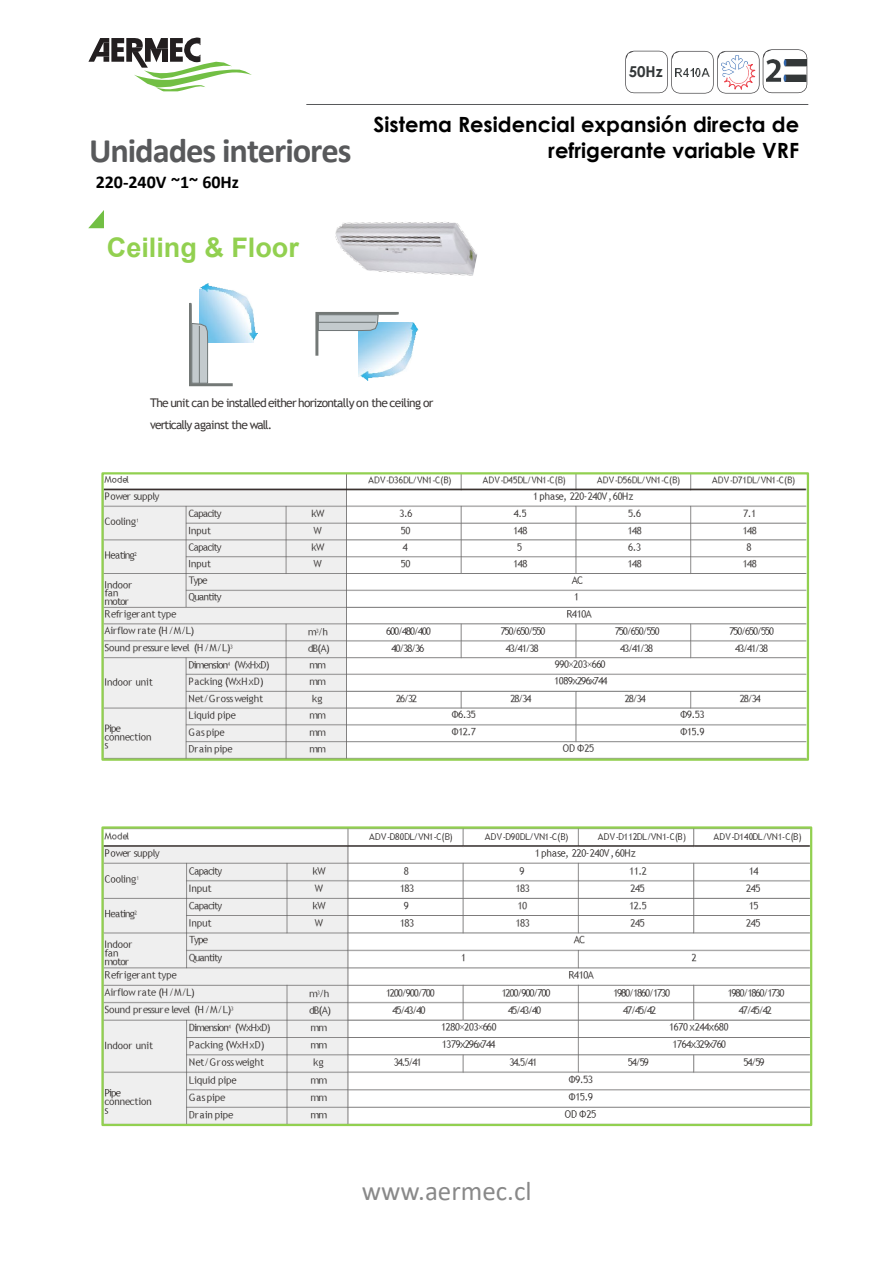
<style>
.page{position:relative;width:893px;height:1263px;background:#fff}
.page>*{position:absolute;margin:0;border:0;box-sizing:border-box;transform-origin:0 0}
.t1{font:700 34.5px "Calibri";letter-spacing:-.03em;color:#58595b}
.t2{font:27px "Calibri";color:#898989}
.t3{font:700 27px "Arial";color:#92d050}
.t4{font:700 21px/25.2px "Century Gothic";color:#000;text-align:right}
.t5{font:700 18px "Calibri";color:#000}
.t6{font:700 15px "Century Gothic";color:#333738}
.t7{font:12px "Trebuchet MS";letter-spacing:-.055em;color:#3e3a39}
.t8{font:12px "Trebuchet MS";letter-spacing:-.075em;color:#3e3a39}
</style>
<div class="page">
<svg style="left:88px;top:38px;width:164px;height:53px"></svg>
<hr style="left:306px;top:104px;width:502px;height:1px;background:#58595b">
<svg style="left:625px;top:49px;width:182px;height:45px"></svg>
<img style="left:766px;top:60px;width:40px;height:21px">
<svg style="left:88px;top:210px;width:16px;height:18px"></svg>
<img style="left:335px;top:222px;width:142px;height:54px">
<img style="left:199px;top:283px;width:59px;height:60px">
<svg style="left:189px;top:303px;width:44px;height:83px"></svg>
<hr style="left:199px;top:326px;width:1px;height:57px;background:#6f7676">
<img style="left:359px;top:322px;width:59px;height:59px">
<svg style="left:315px;top:312px;width:84px;height:44px"></svg>
<hr style="left:318px;top:322px;width:58px;height:1px;background:#6f7676">
<img style="left:104px;top:475px;width:702px;height:283px">
<div style="left:101px;top:472px;width:708px;height:289px;border:2px solid #92d050"></div>
<img style="left:104px;top:829px;width:705px;height:294px">
<div style="left:101px;top:826px;width:711px;height:300px;border:2px solid #92d050"></div>
<h1 class="t1" style="left:89px;top:126px;width:264px">Unidades interiores</h1>
<p class="t5" style="left:96px;top:169px;width:145px">220-240V ~1~ 60Hz</p>
<p class="t3" style="left:107px;top:229px;width:193px">Ceiling &amp; Floor</p>
<p class="t6" style="left:628px;top:60px;width:36px">50Hz</p>
<p class="t4" style="left:373px;top:111px;width:427px">Sistema Residencial expansión directa de refrigerante variable VRF</p>
<p class="t7" style="left:150px;top:395px;width:285px">The unit can be installed either horizontally on the ceiling or</p>
<p class="t8" style="left:150px;top:417px;width:123px">vertically against the wall.</p>
<p class="t2" style="left:362px;top:1172px;width:171px">www.aermec.cl</p>
</div>
